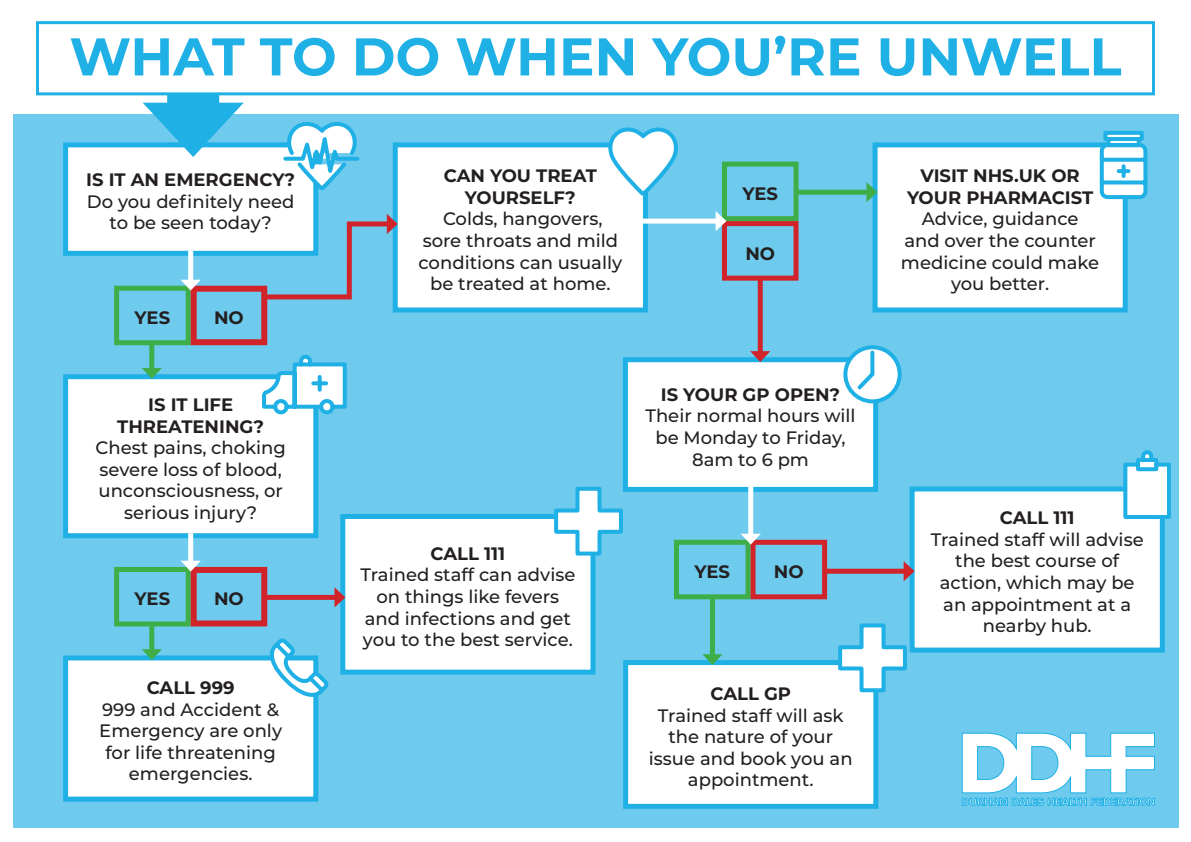
<style>
.page{position:relative;width:1191px;height:842px;background:#fff}
.page>*{position:absolute;margin:0;border:0;box-sizing:border-box;transform-origin:0 0}
.t1{font:700 53px "Montserrat";color:#1fb0e6}
.t2{font:500 18px/21.6px "Montserrat";color:#231f20;text-align:center}
.t3{font:700 18px/21.6px "Montserrat";color:#231f20;text-align:center}
</style>
<div class="page">
<div style="left:13px;top:12px;width:1166px;height:815px;background:#6ecbee"></div>
<div style="left:66px;top:145px;width:250px;height:108px;background:#fff"></div>
<div style="left:63px;top:142px;width:255px;height:114px;border:5px solid #1fb0e6"></div>
<div style="left:395px;top:145px;width:250px;height:165px;background:#fff"></div>
<div style="left:393px;top:142px;width:255px;height:170px;border:5px solid #1fb0e6"></div>
<div style="left:625px;top:360px;width:250px;height:129px;background:#fff"></div>
<div style="left:623px;top:357px;width:255px;height:135px;border:5px solid #1fb0e6"></div>
<div style="left:66px;top:377px;width:250px;height:159px;background:#fff"></div>
<div style="left:63px;top:374px;width:255px;height:164px;border:5px solid #1fb0e6"></div>
<div style="left:625px;top:662px;width:251px;height:144px;background:#fff"></div>
<div style="left:623px;top:660px;width:255px;height:149px;border:5px solid #1fb0e6"></div>
<div style="left:343px;top:516px;width:250px;height:156px;background:#fff"></div>
<div style="left:340px;top:514px;width:255px;height:161px;border:5px solid #1fb0e6"></div>
<div style="left:912px;top:489px;width:250px;height:161px;background:#fff"></div>
<div style="left:909px;top:486px;width:255px;height:167px;border:5px solid #1fb0e6"></div>
<div style="left:66px;top:658px;width:250px;height:141px;background:#fff"></div>
<div style="left:63px;top:655px;width:255px;height:147px;border:5px solid #1fb0e6"></div>
<div style="left:875px;top:145px;width:250px;height:165px;background:#fff"></div>
<div style="left:872px;top:142px;width:255px;height:170px;border:5px solid #1fb0e6"></div>
<div style="left:114px;top:567px;width:77px;height:59px;border:5px solid #3fae49"></div>
<div style="left:674px;top:540px;width:76px;height:59px;border:5px solid #3fae49"></div>
<div style="left:114px;top:286px;width:77px;height:59px;border:5px solid #3fae49"></div>
<div style="left:191px;top:286px;width:76px;height:59px;border:6px solid #d1232a"></div>
<div style="left:191px;top:567px;width:76px;height:59px;border:6px solid #d1232a"></div>
<div style="left:750px;top:540px;width:77px;height:59px;border:5px solid #d1232a"></div>
<div style="left:722px;top:162px;width:76px;height:59px;border:5px solid #3fae49"></div>
<div style="left:722px;top:221px;width:76px;height:60px;border:5px solid #d1232a"></div>
<svg style="left:259px;top:214px;width:139px;height:88px"></svg>
<div style="left:264px;top:595px;width:75px;height:5px;background:#d1232a"></div>
<svg style="left:334px;top:587px;width:11px;height:20px"></svg>
<div style="left:796px;top:190px;width:74px;height:5px;background:#3fae49"></div>
<svg style="left:866px;top:182px;width:11px;height:20px"></svg>
<div style="left:641px;top:219px;width:79px;height:5px;background:#fff"></div>
<svg style="left:715px;top:211px;width:11px;height:20px"></svg>
<div style="left:188px;top:251px;width:5px;height:33px;background:#fff"></div>
<svg style="left:181px;top:280px;width:20px;height:11px"></svg>
<div style="left:188px;top:533px;width:5px;height:32px;background:#fff"></div>
<svg style="left:181px;top:561px;width:20px;height:11px"></svg>
<div style="left:149px;top:343px;width:5px;height:29px;background:#3fae49"></div>
<svg style="left:142px;top:368px;width:20px;height:11px"></svg>
<div style="left:149px;top:624px;width:5px;height:29px;background:#3fae49"></div>
<svg style="left:142px;top:649px;width:20px;height:11px"></svg>
<div style="left:710px;top:597px;width:5px;height:61px;background:#3fae49"></div>
<svg style="left:702px;top:654px;width:20px;height:11px"></svg>
<div style="left:824px;top:569px;width:84px;height:5px;background:#d1232a"></div>
<svg style="left:903px;top:561px;width:11px;height:20px"></svg>
<div style="left:757px;top:278px;width:5px;height:77px;background:#d1232a"></div>
<svg style="left:750px;top:351px;width:20px;height:11px"></svg>
<div style="left:748px;top:486px;width:5px;height:52px;background:#fff"></div>
<svg style="left:740px;top:534px;width:21px;height:11px"></svg>
<svg style="left:961px;top:732px;width:194px;height:74px"></svg>
<svg style="left:605px;top:127px;width:73px;height:76px"></svg>
<svg style="left:260px;top:354px;width:87px;height:62px"></svg>
<svg style="left:1121px;top:450px;width:50px;height:71px"></svg>
<svg style="left:836px;top:623px;width:71px;height:71px"></svg>
<svg style="left:552px;top:485px;width:73px;height:73px"></svg>
<svg style="left:842px;top:345px;width:60px;height:60px"></svg>
<svg style="left:1097px;top:130px;width:51px;height:71px"></svg>
<svg style="left:258px;top:638px;width:71px;height:65px"></svg>
<svg style="left:281px;top:122px;width:79px;height:70px"></svg>
<div style="left:13px;top:11px;width:1166px;height:103px;background:#fff"></div>
<div style="left:167px;top:28px;width:52px;height:88px;background:#1fb0e6"></div>
<svg style="left:143px;top:103px;width:101px;height:54px"></svg>
<div style="left:38px;top:23px;width:1115px;height:71px;background:#fff"></div>
<div style="left:36px;top:21px;width:1119px;height:74px;border:3px solid #1fb0e6"></div>
<p class="t1" style="left:69px;top:18px;width:1053px">WHAT TO DO WHEN YOU’RE UNWELL</p>
<p class="t3" style="left:86px;top:168px;width:210px">IS IT AN EMERGENCY?</p>
<p class="t2" style="left:87px;top:190px;width:209px">Do you definitely need to be seen today?</p>
<p class="t3" style="left:135px;top:306px;width:37px">YES</p>
<p class="t3" style="left:214px;top:306px;width:31px">NO</p>
<p class="t3" style="left:117px;top:393px;width:148px">IS IT LIFE<br>THREATENING?</p>
<p class="t2" style="left:95px;top:436px;width:192px">Chest pains, choking severe loss of blood, unconsciousness, or serious injury?</p>
<p class="t3" style="left:135px;top:587px;width:37px">YES</p>
<p class="t3" style="left:214px;top:587px;width:31px">NO</p>
<p class="t3" style="left:147px;top:676px;width:89px">CALL 999</p>
<p class="t2" style="left:99px;top:698px;width:184px">999 and Accident &amp;<br>Emergency are only for life threatening emergencies.</p>
<p class="t3" style="left:444px;top:164px;width:155px">CAN YOU TREAT<br>YOURSELF?</p>
<p class="t2" style="left:418px;top:207px;width:205px">Colds, hangovers,<br>sore throats and mild conditions can usually be treated at home.</p>
<p class="t3" style="left:742px;top:182px;width:37px">YES</p>
<p class="t3" style="left:745px;top:241px;width:31px">NO</p>
<p class="t3" style="left:430px;top:542px;width:76px">CALL 111</p>
<p class="t2" style="left:360px;top:563px;width:216px">Trained staff can advise on things like fevers and infections and get you to the best service.</p>
<p class="t3" style="left:661px;top:383px;width:181px">IS YOUR GP OPEN?</p>
<p class="t2" style="left:645px;top:405px;width:212px">Their normal hours will be Monday to Friday,<br>8am to 6 pm</p>
<p class="t3" style="left:694px;top:560px;width:37px">YES</p>
<p class="t3" style="left:774px;top:560px;width:31px">NO</p>
<p class="t3" style="left:710px;top:682px;width:82px">CALL GP</p>
<p class="t2" style="left:649px;top:704px;width:205px">Trained staff will ask the nature of your issue and book you an appointment.</p>
<p class="t3" style="left:907px;top:164px;width:188px">VISIT NHS.UK OR<br>YOUR PHARMACIST</p>
<p class="t2" style="left:901px;top:207px;width:200px">Advice, guidance<br>and over the counter medicine could make you better.</p>
<p class="t3" style="left:999px;top:506px;width:76px">CALL 111</p>
<p class="t2" style="left:930px;top:528px;width:214px">Trained staff will advise the best course of action, which may be an appointment at a nearby hub.</p>
</div>
